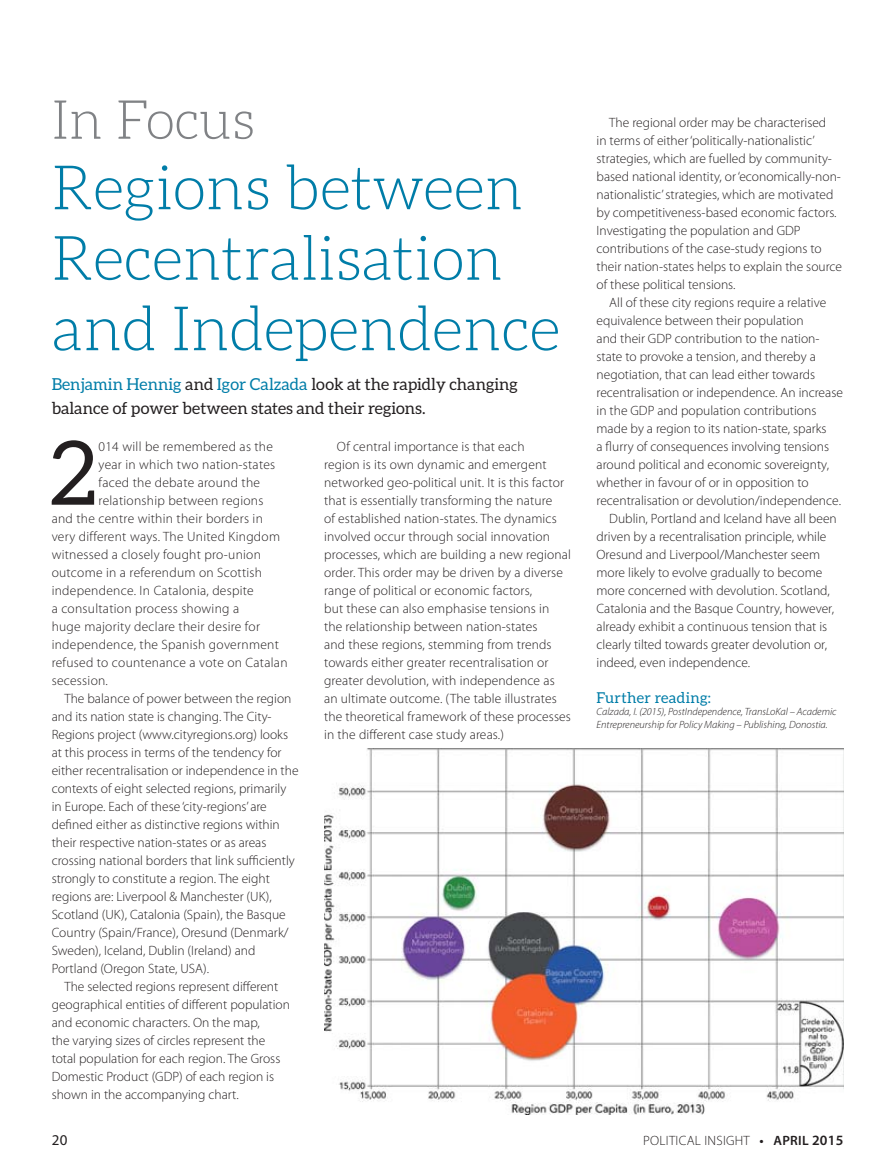
<style>
.page{position:relative;width:893px;height:1175px;background:#fff}
.page>*{position:absolute;margin:0;border:0;box-sizing:border-box;transform-origin:0 0}
.t1{font:88.8px "Aleo";color:#231f20}
.t2{font:300 61.5px/70.5px "Aleo";color:#007da8}
.t3{font:300 54px "Aleo";color:#808285}
.t4{font:16.5px/24px "Aleo";color:#231f20}
.t5{font:15px "Aleo";letter-spacing:.02em;color:#007da8}
.t6{font:15px "Myriad Pro";color:#231f20}
.t7{font:300 13.5px/18px "Myriad Pro";color:#231f20}
.t8{font:300 13.5px "Myriad Pro";letter-spacing:.02em;color:#231f20}
.t9{font:italic 300 10.5px/12.6px "Myriad Pro";color:#231f20}
.s1{color:#007da8}
.s2{font-weight:600}
.s3{font-weight:600;font-size:14.25px}
</style>
<div class="page">
<img style="left:324px;top:748px;width:519px;height:367px">
<h3 class="t3" style="left:52px;top:100px;width:204px">In Focus</h3>
<h2 class="t2" style="left:52px;top:159px;width:510px">Regions between<br>Recentralisation and Independence</h2>
<p class="t4" style="left:52px;top:373px;width:467px"><span class="s1">Benjamin Hennig</span> and <span class="s1">Igor Calzada</span> look at the rapidly changing balance of power between states and their regions.</p>
<h1 class="t1" style="left:49px;top:429px;width:49px">2</h1>
<p class="t8" style="left:98px;top:441px;width:176px">014 will be remembered as the</p>
<p class="t8" style="left:98px;top:459px;width:178px">year in which two nation-states</p>
<p class="t8" style="left:98px;top:477px;width:163px">faced the debate around the</p>
<p class="t8" style="left:98px;top:495px;width:166px">relationship between regions</p>
<p class="t8" style="left:52px;top:513px;width:212px">and the centre within their borders in</p>
<p class="t8" style="left:52px;top:531px;width:230px">very different ways. The United Kingdom</p>
<p class="t8" style="left:52px;top:549px;width:211px">witnessed a closely fought pro-union</p>
<p class="t8" style="left:52px;top:567px;width:212px">outcome in a referendum on Scottish</p>
<p class="t8" style="left:52px;top:585px;width:203px">independence. In Catalonia, despite</p>
<p class="t8" style="left:52px;top:603px;width:189px">a consultation process showing a</p>
<p class="t8" style="left:52px;top:621px;width:210px">huge majority declare their desire for</p>
<p class="t8" style="left:52px;top:639px;width:228px">independence, the Spanish government</p>
<p class="t8" style="left:52px;top:657px;width:237px">refused to countenance a vote on Catalan</p>
<p class="t8" style="left:52px;top:675px;width:58px">secession.</p>
<p class="t7" style="left:64px;top:690px;width:228px">The balance of power between the region</p>
<p class="t7" style="left:52px;top:708px;width:221px">and its nation state is changing. The City-</p>
<p class="t7" style="left:52px;top:726px;width:238px">Regions project (www.cityregions.org) looks</p>
<p class="t7" style="left:52px;top:744px;width:231px">at this process in terms of the tendency for</p>
<p class="t7" style="left:52px;top:762px;width:248px">either recentralisation or independence in the</p>
<p class="t7" style="left:52px;top:780px;width:236px">contexts of eight selected regions, primarily</p>
<p class="t7" style="left:52px;top:798px;width:216px">in Europe. Each of these ‘city-regions’ are</p>
<p class="t7" style="left:52px;top:816px;width:229px">defined either as distinctive regions within</p>
<p class="t7" style="left:52px;top:834px;width:216px">their respective nation-states or as areas</p>
<p class="t7" style="left:52px;top:852px;width:244px">crossing national borders that link sufficiently</p>
<p class="t7" style="left:52px;top:870px;width:219px">strongly to constitute a region. The eight</p>
<p class="t7" style="left:52px;top:888px;width:221px">regions are: Liverpool &amp; Manchester (UK),</p>
<p class="t7" style="left:52px;top:906px;width:235px">Scotland (UK), Catalonia (Spain), the Basque</p>
<p class="t7" style="left:52px;top:924px;width:238px">Country (Spain/France), Oresund (Denmark/</p>
<p class="t7" style="left:52px;top:942px;width:205px">Sweden), Iceland, Dublin (Ireland) and</p>
<p class="t7" style="left:52px;top:960px;width:159px">Portland (Oregon State, USA).</p>
<p class="t7" style="left:64px;top:978px;width:215px">The selected regions represent different</p>
<p class="t7" style="left:52px;top:996px;width:240px">geographical entities of different population</p>
<p class="t7" style="left:52px;top:1014px;width:210px">and economic characters. On the map,</p>
<p class="t7" style="left:52px;top:1032px;width:215px">the varying sizes of circles represent the</p>
<p class="t7" style="left:52px;top:1050px;width:230px">total population for each region. The Gross</p>
<p class="t7" style="left:52px;top:1068px;width:224px">Domestic Product (GDP) of each region is</p>
<p class="t7" style="left:52px;top:1086px;width:188px">shown in the accompanying chart.</p>
<p class="t7" style="left:324px;top:438px;width:248px;text-indent:13px">Of central importance is that each<br>region is its own dynamic and emergent networked geo-political unit. It is this factor that is essentially transforming the nature<br>of established nation-states. The dynamics involved occur through social innovation processes, which are building a new regional order. This order may be driven by a diverse range of political or economic factors,<br>but these can also emphasise tensions in the relationship between nation-states<br>and these regions, stemming from trends towards either greater recentralisation or greater devolution, with independence as an ultimate outcome. (The table illustrates the theoretical framework of these processes in the different case study areas.)</p>
<p class="t7" style="left:596px;top:114px;width:247px;text-indent:13px">The regional order may be characterised<br>in terms of either ‘politically-nationalistic’ strategies, which are fuelled by community&shy;based national identity, or ‘economically-non&shy;nationalistic’ strategies, which are motivated by competitiveness-based economic factors.<br>Investigating the population and GDP contributions of the case-study regions to their nation-states helps to explain the source of these political tensions.</p>
<p class="t7" style="left:609px;top:294px;width:218px">All of these city regions require a relative</p>
<p class="t7" style="left:596px;top:312px;width:208px">equivalence between their population</p>
<p class="t7" style="left:596px;top:330px;width:224px">and their GDP contribution to the nation-</p>
<p class="t7" style="left:596px;top:348px;width:221px">state to provoke a tension, and thereby a</p>
<p class="t7" style="left:596px;top:366px;width:220px">negotiation, that can lead either towards</p>
<p class="t7" style="left:596px;top:384px;width:248px">recentralisation or independence. An increase</p>
<p class="t7" style="left:596px;top:402px;width:221px">in the GDP and population contributions</p>
<p class="t7" style="left:596px;top:420px;width:231px">made by a region to its nation-state, sparks</p>
<p class="t7" style="left:596px;top:438px;width:234px">a flurry of consequences involving tensions</p>
<p class="t7" style="left:596px;top:456px;width:234px">around political and economic sovereignty,</p>
<p class="t7" style="left:596px;top:474px;width:213px">whether in favour of or in opposition to</p>
<p class="t7" style="left:596px;top:492px;width:246px">recentralisation or devolution/independence.</p>
<p class="t7" style="left:609px;top:510px;width:229px">Dublin, Portland and Iceland have all been</p>
<p class="t7" style="left:596px;top:528px;width:231px">driven by a recentralisation principle, while</p>
<p class="t7" style="left:596px;top:546px;width:225px">Oresund and Liverpool/Manchester seem</p>
<p class="t7" style="left:596px;top:564px;width:227px">more likely to evolve gradually to become</p>
<p class="t7" style="left:596px;top:582px;width:235px">more concerned with devolution. Scotland,</p>
<p class="t7" style="left:596px;top:600px;width:239px">Catalonia and the Basque Country, however,</p>
<p class="t7" style="left:596px;top:618px;width:232px">already exhibit a continuous tension that is</p>
<p class="t7" style="left:596px;top:636px;width:232px">clearly tilted towards greater devolution or,</p>
<p class="t7" style="left:596px;top:654px;width:155px">indeed, even independence.</p>
<p class="t5" style="left:596px;top:690px;width:116px">Further reading:</p>
<p class="t9" style="left:596px;top:706px;width:241px">Calzada, I. (2015), PostIndependence, TransLoKal – Academic<br>Entrepreneurship for Policy Making – Publishing, Donostia.</p>
<p class="t6" style="left:52px;top:1134px;width:17px">20</p>
<p class="t8" style="left:643px;top:1135px;width:201px">POLITICAL INSIGHT <span class="s2">• APRIL</span> <span class="s3">2015</span></p>
</div>
